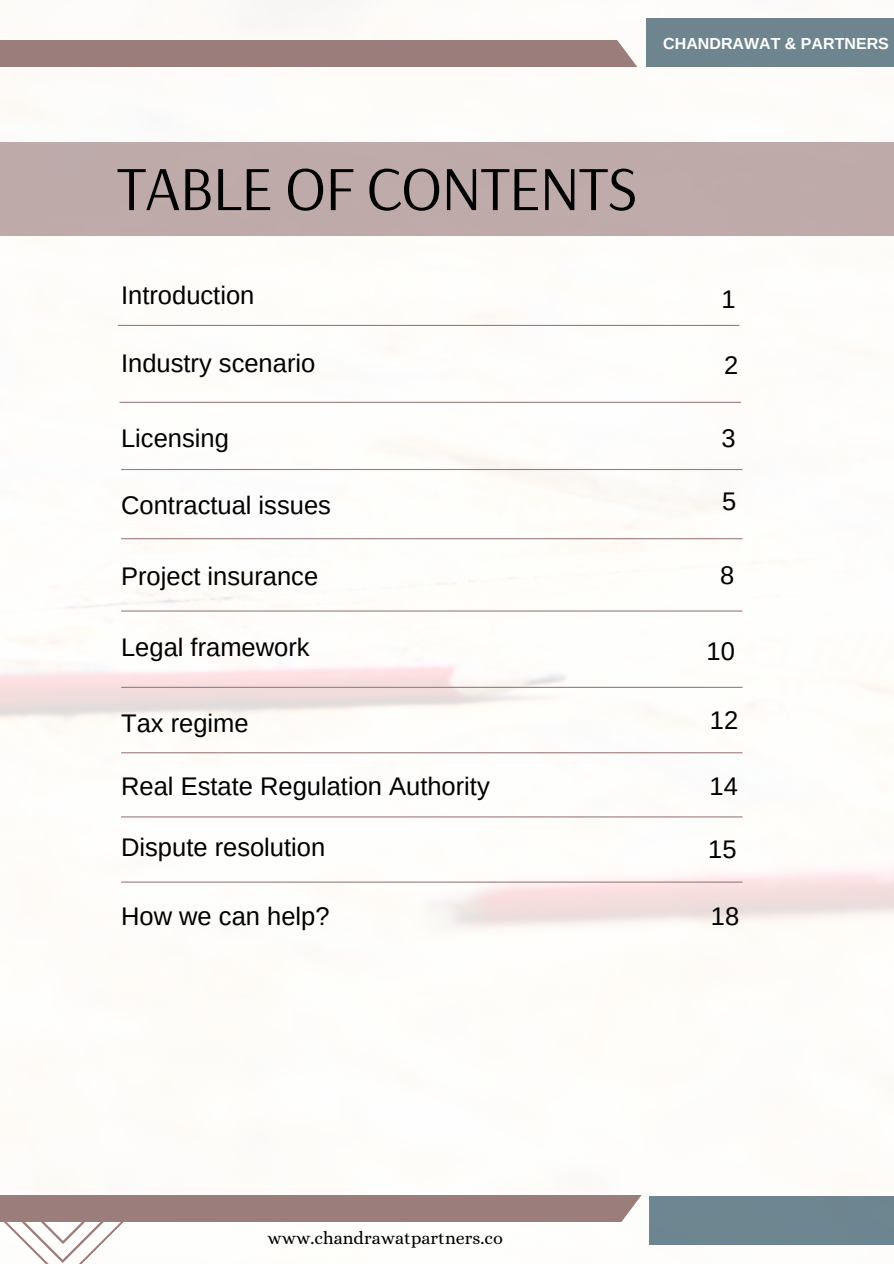
<style>
.page{position:relative;width:894px;height:1264px;background:#fff}
.page>*{position:absolute;margin:0;border:0;box-sizing:border-box;transform-origin:0 0}
.t1{font:63px "Arsenal";letter-spacing:-.02em;color:#000}
.t2{font:25.5px "Arimo";color:#000}
.t3{font:18px "Alice";color:#000}
.t4{font:700 16.05px "Arimo";color:#fff}
</style>
<div class="page">
<hr style="left:118px;top:325px;width:621px;height:1px;background:#9b7d7c">
<hr style="left:119px;top:402px;width:621px;height:1px;background:#9b7d7c">
<hr style="left:121px;top:469px;width:621px;height:1px;background:#9b7d7c">
<hr style="left:121px;top:538px;width:621px;height:1px;background:#9b7d7c">
<hr style="left:121px;top:610px;width:621px;height:1px;background:#9b7d7c">
<hr style="left:121px;top:686px;width:621px;height:2px;background:#9b7d7c">
<hr style="left:121px;top:752px;width:621px;height:1px;background:#9b7d7c">
<div style="left:0;top:142px;width:893px;height:94px;background:#beaba9"></div>
<div style="left:0;top:41px;width:645px;height:26px;background:#9b7d7c"></div>
<div style="left:646px;top:19px;width:247px;height:48px;background:#6e8590"></div>
<svg style="left:0;top:1154px;width:649px;height:109px"></svg>
<div style="left:649px;top:1195px;width:244px;height:49px;background:#6e8690"></div>
<hr style="left:121px;top:881px;width:621px;height:1px;background:#9b7d7c">
<hr style="left:121px;top:816px;width:621px;height:1px;background:#9b7d7c">
<p class="t4" style="left:663px;top:35px;width:227px">CHANDRAWAT &amp; PARTNERS</p>
<p class="t1" style="left:117px;top:147px;width:522px">TABLE OF CONTENTS</p>
<p class="t2" style="left:121px;top:281px;width:135px">Introduction</p>
<p class="t2" style="left:721px;top:285px;width:16px">1</p>
<p class="t2" style="left:121px;top:348px;width:196px">Industry scenario</p>
<h1 class="t2" style="left:723px;top:351px;width:16px">2</h1>
<p class="t2" style="left:121px;top:423px;width:109px">Licensing</p>
<h2 class="t2" style="left:721px;top:423px;width:16px">3</h2>
<h2 class="t2" style="left:121px;top:490px;width:211px">Contractual issues</h2>
<p class="t2" style="left:722px;top:487px;width:16px">5</p>
<p class="t2" style="left:121px;top:562px;width:198px">Project insurance</p>
<p class="t2" style="left:719px;top:561px;width:16px">8</p>
<h2 class="t2" style="left:121px;top:633px;width:190px">Legal framework</h2>
<h2 class="t2" style="left:706px;top:636px;width:30px">10</h2>
<p class="t2" style="left:121px;top:708px;width:129px">Tax regime</p>
<p class="t2" style="left:709px;top:705px;width:30px">12</p>
<p class="t2" style="left:121px;top:771px;width:370px">Real Estate Regulation Authority</p>
<p class="t2" style="left:709px;top:771px;width:30px">14</p>
<h2 class="t2" style="left:121px;top:832px;width:206px">Dispute resolution</h2>
<p class="t2" style="left:708px;top:834px;width:30px">15</p>
<h2 class="t2" style="left:121px;top:902px;width:210px">How we can help?</h2>
<p class="t3" style="left:267px;top:1227px;width:237px">www.chandrawatpartners.co</p>
<p class="t2" style="left:710px;top:902px;width:30px">18</p>
</div>
